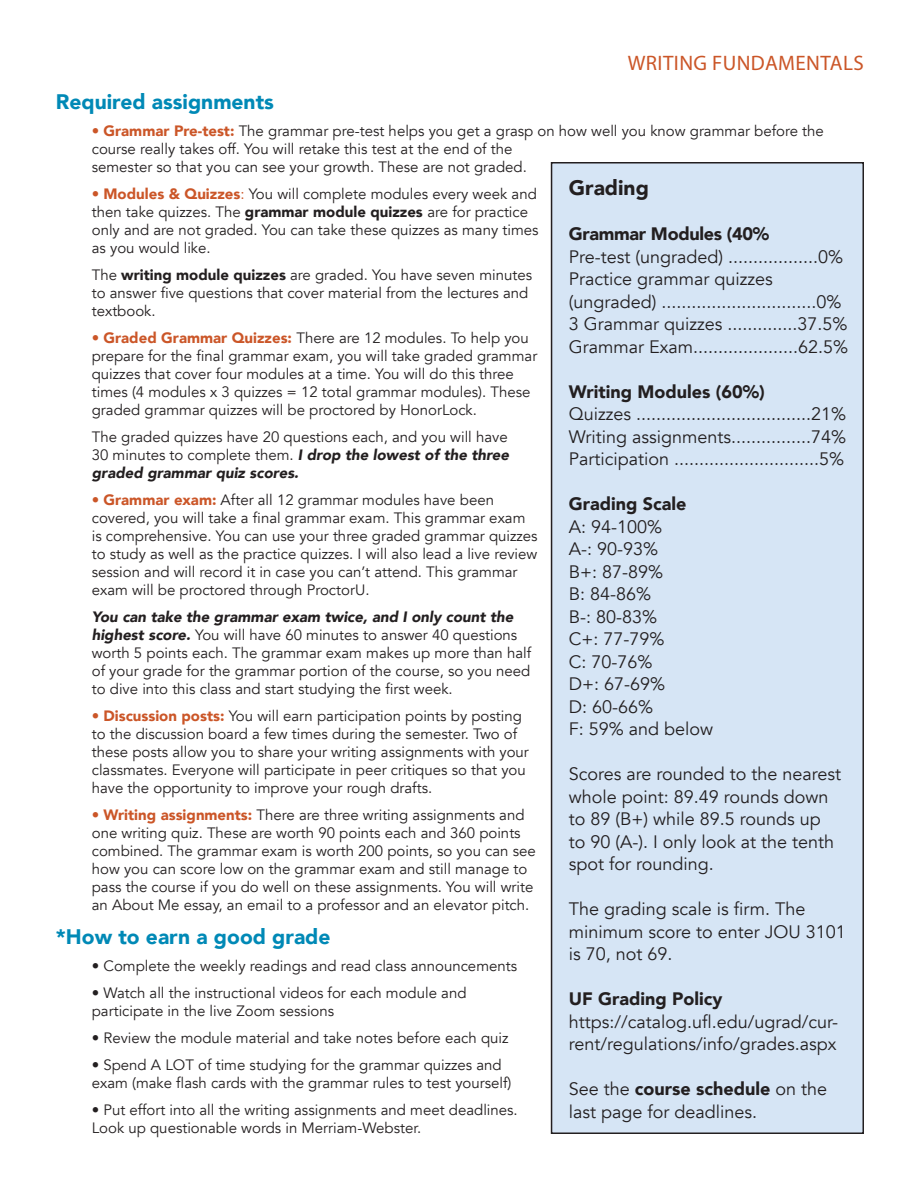
<style>
.page{position:relative;width:918px;height:1188px;background:#fff}
.page>*{position:absolute;margin:0;border:0;box-sizing:border-box;transform-origin:0 0}
.t1{font:900 21px "Avenir";color:#0089b6}
.t2{font:21px "Myriad Pro";letter-spacing:.02em;color:#cb5628}
.t3{font:900 21px "Avenir";color:#231f20}
.t4{font:18px/22.5px "Avenir";color:#231f20}
.t5{font:900 18px "Avenir";color:#231f20}
.t6{font:15px/18px "Avenir";color:#231f20}
.s1{color:#cb5628}
.s2{font-weight:900;color:#cb5628}
.s3{font-weight:900}
.s4{font-weight:900;font-style:italic}
</style>
<div class="page">
<div style="left:552px;top:163px;width:311px;height:970px;background:#d6e5f5"></div>
<div style="left:551px;top:162px;width:313px;height:972px;border:2px solid #231f20"></div>
<p class="t2" style="left:628px;top:50px;width:238px">WRITING FUNDAMENTALS</p>
<p class="t1" style="left:56px;top:84px;width:220px">Required assignments</p>
<p class="t6" style="left:92px;top:122px;width:734px"><span class="s1">•</span> <span class="s2">Grammar Pre-test:</span> The grammar pre-test helps you get a grasp on how well you know grammar before the course really takes off. You will retake this test at the end of the<br>semester so that you can see your growth. These are not graded.</p>
<p class="t6" style="left:92px;top:185px;width:448px"><span class="s1">•</span> <span class="s2">Modules &amp; Quizzes</span><span class="s1">:</span> You will complete modules every week and then take quizzes. The <span class="s3">grammar module quizzes</span> are for practice only and are not graded. You can take these quizzes as many times as you would like.</p>
<p class="t6" style="left:92px;top:266px;width:442px">The <span class="s3">writing module quizzes</span> are graded. You have seven minutes to answer five questions that cover material from the lectures and textbook.</p>
<p class="t6" style="left:92px;top:329px;width:447px"><span class="s1">•</span> <span class="s2">Graded Grammar Quizzes:</span> There are 12 modules. To help you prepare for the final grammar exam, you will take graded grammar quizzes that cover four modules at a time. You will do this three times (4 modules x 3 quizzes = 12 total grammar modules). These graded grammar quizzes will be proctored by HonorLock.</p>
<p class="t6" style="left:92px;top:428px;width:419px;text-align:justify">The graded quizzes have 20 questions each, and you will have 30 minutes to complete them. <span class="s4">I drop the lowest of the three graded grammar quiz scores.</span></p>
<p class="t6" style="left:92px;top:491px;width:447px"><span class="s1">•</span> <span class="s2">Grammar exam:</span> After all 12 grammar modules have been covered, you will take a final grammar exam. This grammar exam is comprehensive. You can use your three graded grammar quizzes to study as well as the practice quizzes. I will also lead a live review session and will record it in case you can’t attend. This grammar exam will be proctored through ProctorU.</p>
<p class="t6" style="left:92px;top:608px;width:441px"><span class="s4">You can take the grammar exam twice, and I only count the highest score.</span> You will have 60 minutes to answer 40 questions worth 5 points each. The grammar exam makes up more than half of your grade for the grammar portion of the course, so you need to dive into this class and start studying the first week.</p>
<p class="t6" style="left:92px;top:707px;width:439px"><span class="s1">•</span> <span class="s2">Discussion posts:</span> You will earn participation points by posting to the discussion board a few times during the semester. Two of these posts allow you to share your writing assignments with your classmates. Everyone will participate in peer critiques so that you have the opportunity to improve your rough drafts.</p>
<p class="t6" style="left:92px;top:806px;width:445px"><span class="s1">•</span> <span class="s2">Writing assignments:</span> There are three writing assignments and one writing quiz. These are worth 90 points each and 360 points combined. The grammar exam is worth 200 points, so you can see how you can score low on the grammar exam and still manage to pass the course if you do well on these assignments. You will write an About Me essay, an email to a professor and an elevator pitch.</p>
<p class="t1" style="left:56px;top:919px;width:276px">*How to earn a good grade</p>
<p class="t6" style="left:92px;top:958px;width:427px">• Complete the weekly readings and read class announcements</p>
<p class="t6" style="left:92px;top:985px;width:376px">• Watch all the instructional videos for each module and participate in the live Zoom sessions</p>
<p class="t6" style="left:92px;top:1030px;width:418px">• Review the module material and take notes before each quiz</p>
<p class="t6" style="left:92px;top:1057px;width:421px">• Spend A LOT of time studying for the grammar quizzes and exam (make flash cards with the grammar rules to test yourself)</p>
<p class="t6" style="left:92px;top:1102px;width:428px">• Put effort into all the writing assignments and meet deadlines.<br>Look up questionable words in Merriam-Webster.</p>
<p class="t3" style="left:569px;top:170px;width:82px">Grading</p>
<p class="t5" style="left:569px;top:219px;width:202px">Grammar Modules (40%</p>
<p class="t4" style="left:569px;top:246px;width:276px">Pre-test (ungraded) ..................0%<br>Practice grammar quizzes (ungraded) ...............................0%</p>
<p class="t4" style="left:569px;top:313px;width:280px">3 Grammar quizzes ..............37.5%</p>
<p class="t4" style="left:569px;top:336px;width:281px">Grammar Exam.....................62.5%</p>
<p class="t5" style="left:569px;top:376px;width:197px">Writing Modules (60%)</p>
<p class="t4" style="left:569px;top:403px;width:279px">Quizzes ...................................21%</p>
<p class="t4" style="left:569px;top:426px;width:279px">Writing assignments................74%</p>
<p class="t4" style="left:569px;top:448px;width:277px">Participation .............................5%</p>
<p class="t5" style="left:569px;top:489px;width:119px">Grading Scale</p>
<p class="t4" style="left:569px;top:516px;width:95px">A: 94-100%</p>
<p class="t4" style="left:569px;top:538px;width:91px">A-: 90-93%</p>
<p class="t4" style="left:569px;top:561px;width:96px">B+: 87-89%</p>
<p class="t4" style="left:569px;top:583px;width:84px">B: 84-86%</p>
<p class="t4" style="left:569px;top:606px;width:90px">B-: 80-83%</p>
<p class="t4" style="left:569px;top:628px;width:97px">C+: 77-79%</p>
<p class="t4" style="left:569px;top:651px;width:85px">C: 70-76%</p>
<p class="t4" style="left:569px;top:673px;width:98px">D+: 67-69%</p>
<p class="t4" style="left:569px;top:696px;width:86px">D: 60-66%</p>
<p class="t4" style="left:569px;top:718px;width:146px">F: 59% and below</p>
<p class="t4" style="left:569px;top:763px;width:274px">Scores are rounded to the nearest whole point: 89.49 rounds down to 89 (B+) while 89.5 rounds up to 90 (A-). I only look at the tenth spot for rounding.</p>
<p class="t4" style="left:569px;top:898px;width:279px">The grading scale is firm. The minimum score to enter JOU 3101 is 70, not 69.</p>
<p class="t5" style="left:569px;top:984px;width:155px">UF Grading Policy</p>
<p class="t4" style="left:569px;top:1011px;width:271px">https://catalog.ufl.edu/ugrad/cur&shy;rent/regulations/info/grades.aspx</p>
<p class="t4" style="left:569px;top:1078px;width:260px">See the <span class="s3">course schedule</span> on the last page for deadlines.</p>
</div>
